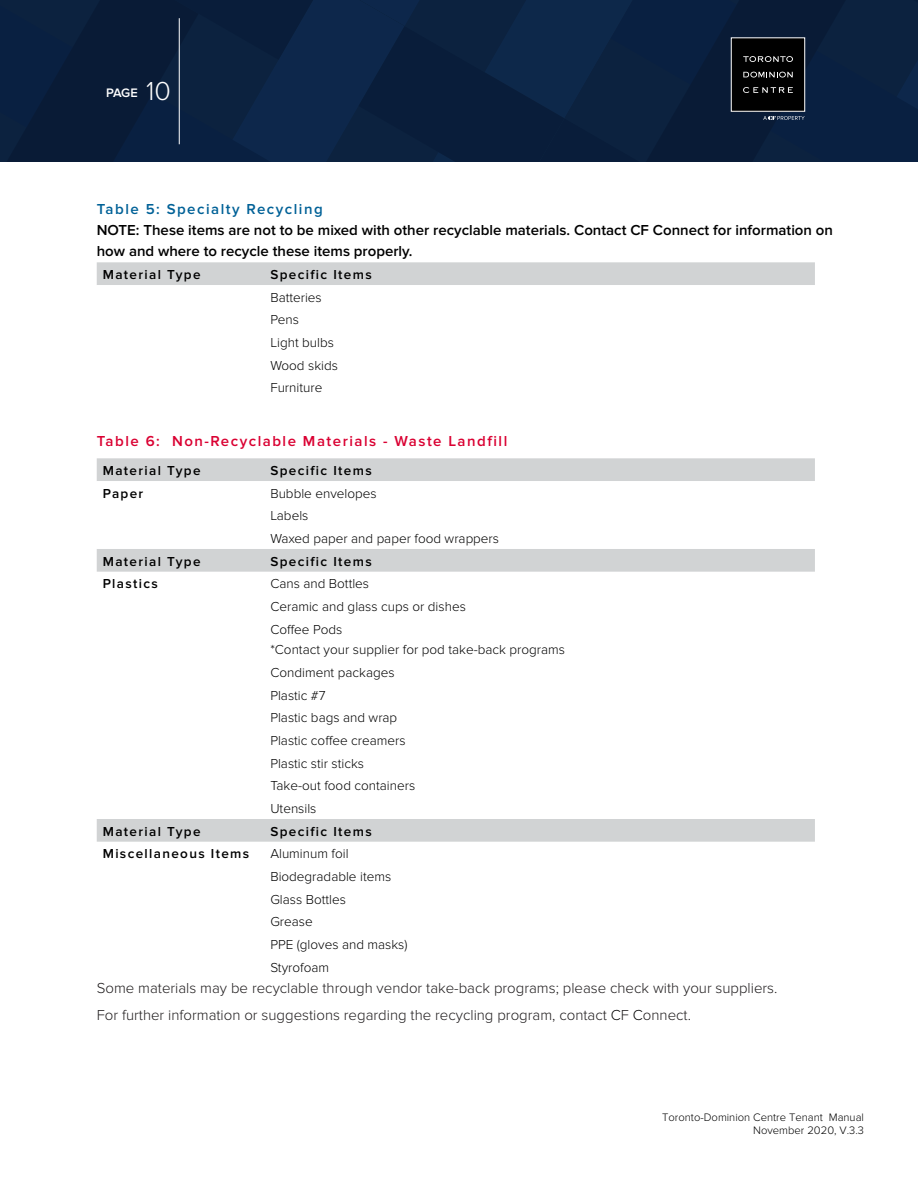
<style>
.page{position:relative;width:918px;height:1188px;background:#fff}
.page>*{position:absolute;margin:0;border:0;box-sizing:border-box;transform-origin:0 0}
.t1{font:300 15px/27px "Proxima Nova";color:#201d1e}
.t2{font:600 15px/21px "Proxima Nova";color:#000}
.t3{font:600 15px "Proxima Nova";letter-spacing:.1em;color:#da0032}
.t4{font:600 15px "Proxima Nova";letter-spacing:.1em;color:#006197}
.t5{font:300 13.5px/22.6px "Proxima Nova";color:#000}
.t6{font:600 13.5px "Proxima Nova";letter-spacing:.1em;color:#000}
.t7{font:600 12.75px "Proxima Nova";color:#fff}
.t8{font:300 11.25px/13.5px "Proxima Nova";color:#000;text-align:right}
.s1{font-weight:300;font-size:27px}
.s2{color:#000}
</style>
<div class="page">
<div style="left:0;top:0;width:918px;height:162px;background:#09203f"></div>
<hr style="left:179px;top:18px;width:1px;height:126px;background:#fff">
<svg style="left:763px;top:116px;width:42px;height:4px"></svg>
<div style="left:731px;top:38px;width:74px;height:73px;background:#000"></div>
<div style="left:731px;top:38px;width:74px;height:73px;border:1px solid #fff"></div>
<svg style="left:743px;top:56px;width:50px;height:6px"></svg>
<svg style="left:743px;top:72px;width:50px;height:6px"></svg>
<svg style="left:743px;top:87px;width:50px;height:6px"></svg>
<div style="left:97px;top:262px;width:718px;height:23px;background:#d1d3d4"></div>
<svg style="left:97px;top:458px;width:718px;height:384px"></svg>
<p class="t7" style="left:106px;top:85px;width:66px">PAGE <span class="s1">10</span></p>
<p class="t4" style="left:97px;top:201px;width:228px">Table 5: Specialty Recycling</p>
<p class="t2" style="left:97px;top:220px;width:738px">NOTE: These items are not to be mixed with other recyclable materials. Contact CF Connect for information on how and where to recycle these items properly.</p>
<p class="t6" style="left:103px;top:267px;width:99px">Material Type</p>
<p class="t6" style="left:270px;top:267px;width:103px">Specific Items</p>
<p class="t5" style="left:270px;top:286px;width:69px">Batteries<br>Pens<br>Light bulbs<br>Wood skids<br>Furniture</p>
<p class="t3" style="left:97px;top:433px;width:412px">Table 6: Non-Recyclable Materials - Waste Landfill</p>
<p class="t6" style="left:103px;top:463px;width:99px">Material Type</p>
<p class="t6" style="left:270px;top:463px;width:103px">Specific Items</p>
<p class="t6" style="left:103px;top:485px;width:42px">Paper</p>
<p class="t5" style="left:270px;top:482px;width:230px">Bubble envelopes<br>Labels<br>Waxed paper and paper food wrappers</p>
<p class="t6" style="left:103px;top:553px;width:99px">Material Type</p>
<p class="t6" style="left:270px;top:553px;width:103px">Specific Items</p>
<p class="t6" style="left:103px;top:576px;width:57px">Plastics</p>
<p class="t5" style="left:270px;top:573px;width:197px">Cans and Bottles<br>Ceramic and glass cups or dishes<br>Coffee Pods</p>
<p class="t5" style="left:270px;top:639px;width:296px">*Contact your supplier for pod take-back programs<br>Condiment packages<br>Plastic #7<br>Plastic bags and wrap<br>Plastic coffee creamers<br>Plastic stir sticks<br>Take-out food containers<br>Utensils</p>
<p class="t6" style="left:103px;top:823px;width:99px">Material Type</p>
<p class="t6" style="left:270px;top:823px;width:103px">Specific Items</p>
<p class="t6" style="left:103px;top:846px;width:148px">Miscellaneous Items</p>
<p class="t5" style="left:270px;top:843px;width:139px">Aluminum foil<br>Biodegradable items<br>Glass Bottles<br>Grease<br>PPE (gloves and masks)<br>Styrofoam</p>
<p class="t1" style="left:97px;top:974px;width:682px">Some materials may be recyclable through vendor take-back programs; please check with your suppliers.<br>For further information or suggestions regarding the recycling program, contact <span class="s2">C</span>F <span class="s2">C</span>onnect.</p>
<p class="t8" style="left:662px;top:1110px;width:203px">Toronto-Dominion Centre Tenant Manual<br>November 2020, V.3.3</p>
</div>
